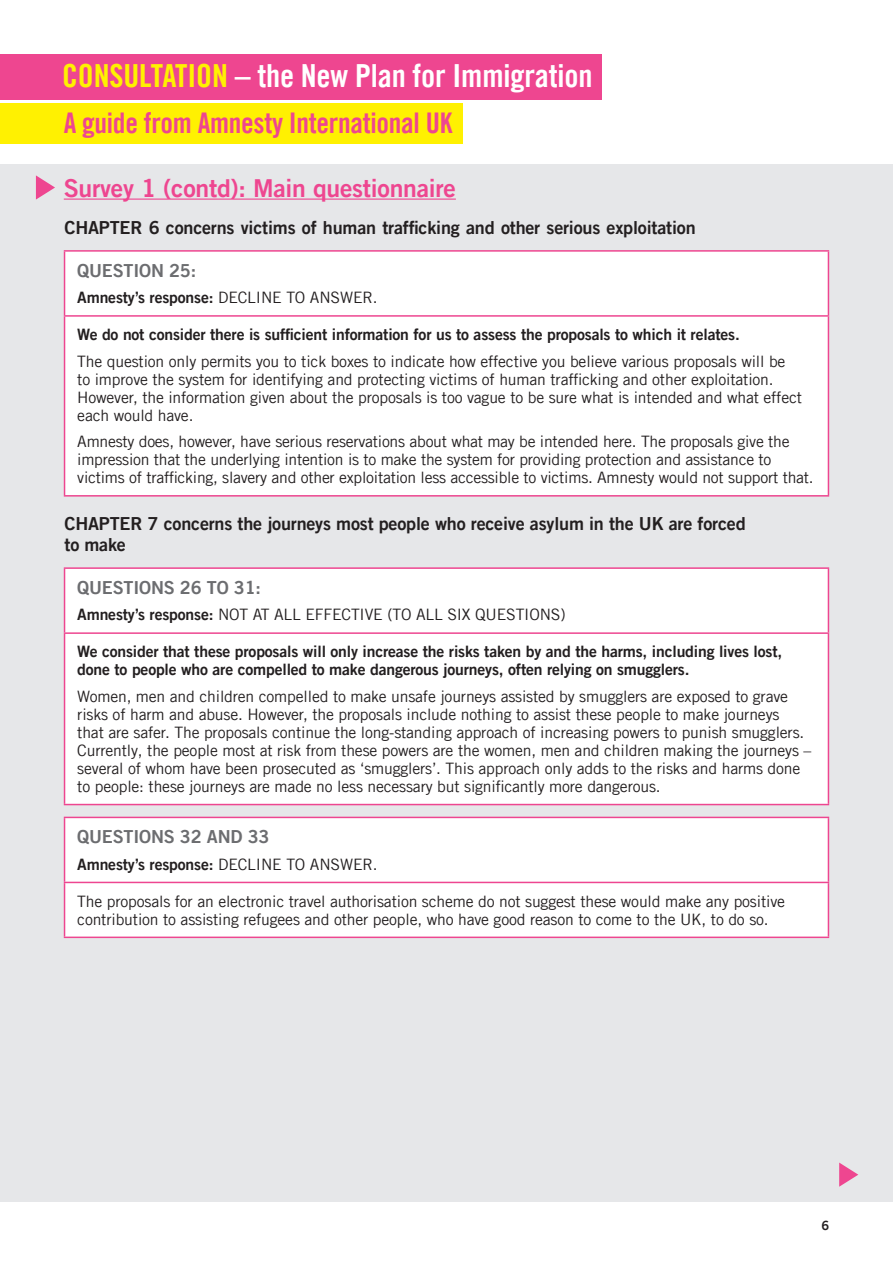
<style>
.page{position:relative;width:893px;height:1263px;background:#fff}
.page>*{position:absolute;margin:0;border:0;box-sizing:border-box;transform-origin:0 0}
.t1{font:31.8px "Amnesty Trade Gothic Bd Cn 20";letter-spacing:-.005em;color:#fff}
.t2{font:28.5px "Amnesty Trade Gothic Bd Cn 20";letter-spacing:-.01em;color:#ee4690}
.Sub{font:24.75px "Amnesty Trade Gothic Bd 2";letter-spacing:-.01em;color:#ee4690}
.CHAPTER_GUIDE{font:18px/21px "Amnesty Trade Gothic Bd 2";letter-spacing:-.01em;color:#231f20}
.Table_text___questio{font:18px "Amnesty Trade Gothic Bd 2";letter-spacing:-.01em;color:#6c6d70}
.Table_text___questio-2{font:15.75px/18px "Amnesty Trade Gothic";letter-spacing:-.01em;color:#231f20}
.Table_text___questio-3{font:15.75px/18px "Amnesty Trade Gothic Bd 2";letter-spacing:-.01em;color:#231f20}
.t3{font:12.75px "Amnesty Trade Gothic Bd 2";color:#231f20}
.s1{color:#fff101}
.s2{font-family:"Amnesty Trade Gothic"}
.s3{font-family:"Amnesty Trade Gothic Bd 2"}
</style>
<div class="page">
<div style="left:0;top:103px;width:463px;height:41px;background:#fff101"></div>
<div style="left:0;top:54px;width:602px;height:46px;background:#ee4690"></div>
<div style="left:0;top:164px;width:893px;height:1038px;background:#e6e7e9"></div>
<svg style="left:36px;top:175px;width:19px;height:25px"></svg>
<svg style="left:65px;top:252px;width:763px;height:684px;background:#fbfbfc"></svg>
<hr style="left:64px;top:634px;width:1px;height:170px;background:#ee4690">
<hr style="left:828px;top:634px;width:1px;height:170px;background:#ee4690">
<hr style="left:64px;top:250px;width:765px;height:2px;background:#ee4690">
<hr style="left:64px;top:252px;width:1px;height:63px;background:#ee4690">
<hr style="left:828px;top:252px;width:1px;height:63px;background:#ee4690">
<hr style="left:64px;top:315px;width:765px;height:2px;background:#ee4690">
<hr style="left:64px;top:317px;width:1px;height:178px;background:#ee4690">
<hr style="left:828px;top:317px;width:1px;height:178px;background:#ee4690">
<hr style="left:64px;top:495px;width:765px;height:2px;background:#ee4690">
<hr style="left:64px;top:567px;width:765px;height:2px;background:#ee4690">
<hr style="left:64px;top:569px;width:1px;height:63px;background:#ee4690">
<hr style="left:828px;top:569px;width:1px;height:63px;background:#ee4690">
<hr style="left:64px;top:632px;width:765px;height:2px;background:#ee4690">
<hr style="left:64px;top:818px;width:1px;height:64px;background:#ee4690">
<hr style="left:828px;top:818px;width:1px;height:64px;background:#ee4690">
<hr style="left:64px;top:883px;width:1px;height:53px;background:#ee4690">
<hr style="left:828px;top:883px;width:1px;height:53px;background:#ee4690">
<hr style="left:64px;top:882px;width:765px;height:1px;background:#ee4690">
<hr style="left:64px;top:936px;width:765px;height:2px;background:#ee4690">
<hr style="left:64px;top:804px;width:765px;height:1px;background:#ee4690">
<hr style="left:64px;top:817px;width:765px;height:1px;background:#ee4690">
<svg style="left:839px;top:1162px;width:19px;height:25px"></svg>
<hr style="left:64px;top:199px;width:392px;height:1px;background:#ee4690">
<h1 class="t1" style="left:62px;top:56px;width:532px"><span class="s1">CONSULTATION</span> – the New Plan for Immigration</h1>
<h2 class="t2" style="left:64px;top:105px;width:390px">A guide from Amnesty International UK</h2>
<p class="Sub" style="left:64px;top:172px;width:394px">Survey 1 (contd): Main questionnaire</p>
<p class="CHAPTER_GUIDE" style="left:65px;top:217px;width:633px">CHAPTER 6 concerns victims of human trafficking and other serious exploitation</p>
<p class="Table_text___questio" style="left:77px;top:259px;width:120px">QUESTION 25:</p>
<p class="Table_text___questio-3" style="left:77px;top:288px;width:302px">Amnesty’s response: <span class="s2">DECLINE TO ANSWER.</span></p>
<p class="Table_text___questio-3" style="left:77px;top:325px;width:664px">We do not consider there is sufficient information for us to assess the proposals to which it relates.</p>
<p class="Table_text___questio-2" style="left:77px;top:352px;width:726px">The question only permits you to tick boxes to indicate how effective you believe various proposals will be to improve the system for identifying and protecting victims of human trafficking and other exploitation.<br>However, the information given about the proposals is too vague to be sure what is intended and what effect each would have.</p>
<p class="Table_text___questio-2" style="left:77px;top:432px;width:738px">Amnesty does, however, have serious reservations about what may be intended here. The proposals give the impression that the underlying intention is to make the system for providing protection and assistance to victims of trafficking, slavery and other exploitation less accessible to victims. Amnesty would not support that.</p>
<p class="CHAPTER_GUIDE" style="left:65px;top:513px;width:683px">CHAPTER 7 concerns the journeys most people who receive asylum in the UK are forced to make</p>
<p class="Table_text___questio" style="left:77px;top:576px;width:185px">QUESTIONS 26 TO 31:</p>
<p class="Table_text___questio-2" style="left:77px;top:606px;width:490px"><span class="s3">Amnesty’s response:</span> NOT AT ALL EFFECTIVE (TO ALL SIX QUESTIONS)</p>
<p class="Table_text___questio-3" style="left:77px;top:642px;width:706px">We consider that these proposals will only increase the risks taken by and the harms, including lives lost, done to people who are compelled to make dangerous journeys, often relying on smugglers.</p>
<p class="Table_text___questio-2" style="left:77px;top:687px;width:736px">Women, men and children compelled to make unsafe journeys assisted by smugglers are exposed to grave risks of harm and abuse. However, the proposals include nothing to assist these people to make journeys<br>that are safer. The proposals continue the long-standing approach of increasing powers to punish smugglers.<br>Currently, the people most at risk from these powers are the women, men and children making the journeys – several of whom have been prosecuted as ‘smugglers’. This approach only adds to the risks and harms done to people: these journeys are made no less necessary but significantly more dangerous.</p>
<p class="Table_text___questio" style="left:77px;top:825px;width:194px">QUESTIONS 32 AND 33</p>
<p class="Table_text___questio-3" style="left:77px;top:855px;width:302px">Amnesty’s response: <span class="s2">DECLINE TO ANSWER.</span></p>
<p class="Table_text___questio-2" style="left:77px;top:892px;width:709px">The proposals for an electronic travel authorisation scheme do not suggest these would make any positive contribution to assisting refugees and other people, who have good reason to come to the UK, to do so.</p>
<p class="t3" style="left:821px;top:1217px;width:9px">6</p>
</div>
